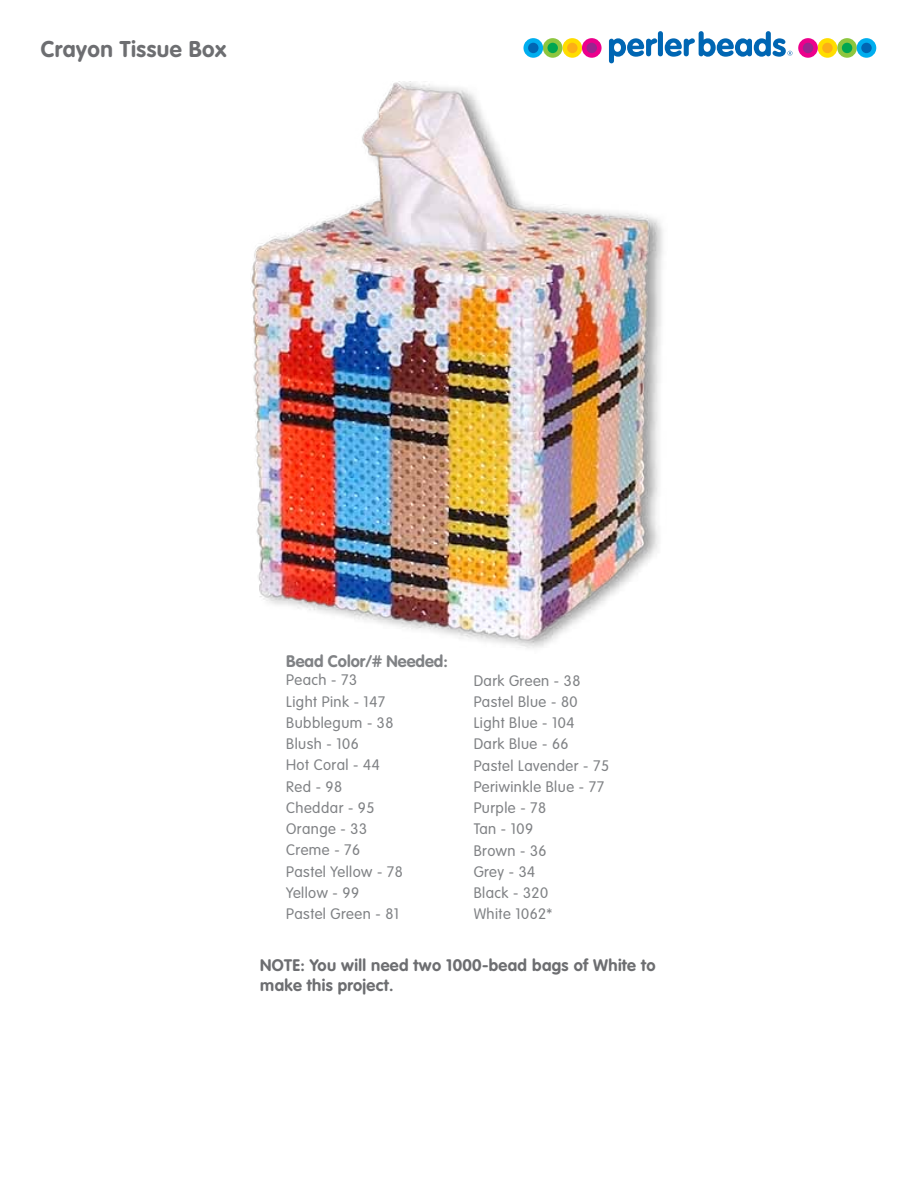
<style>
.page{position:relative;width:918px;height:1188px;background:#fff}
.page>*{position:absolute;margin:0;border:0;box-sizing:border-box;transform-origin:0 0}
.t1{font:700 22.5px "VAG Rounded";letter-spacing:.02em;color:#6d6e71}
.t2{font:700 16.5px/19.8px "VAG Rounded";letter-spacing:.02em;color:#6d6e71}
.t3{font:700 16.5px "VAG Rounded";color:#808285}
.t4{font:300 15px/21.3px "VAG Rounded";letter-spacing:.03em;color:#808285}
</style>
<div class="page">
<svg style="left:523px;top:38px;width:79px;height:20px"></svg>
<svg style="left:798px;top:38px;width:78px;height:20px"></svg>
<svg style="left:609px;top:38px;width:48px;height:25px"></svg>
<div style="left:658px;top:31px;width:5px;height:25px;background:#0066b3;border-radius:3px"></div>
<svg style="left:665px;top:31px;width:127px;height:26px"></svg>
<img style="left:251px;top:81px;width:412px;height:567px">
<h1 class="t1" style="left:41px;top:35px;width:187px">Crayon Tissue Box</h1>
<p class="t3" style="left:286px;top:652px;width:163px">Bead Color/# Needed:</p>
<p class="t4" style="left:286px;top:669px;width:118px">Peach - 73<br>Light Pink - 147<br>Bubblegum - 38<br>Blush - 106<br>Hot Coral - 44<br>Red - 98<br>Cheddar - 95<br>Orange - 33<br>Creme - 76<br>Pastel Yellow - 78<br>Yellow - 99<br>Pastel Green - 81</p>
<p class="t4" style="left:474px;top:670px;width:137px">Dark Green - 38<br>Pastel Blue - 80<br>Light Blue - 104<br>Dark Blue - 66<br>Pastel Lavender - 75<br>Periwinkle Blue - 77<br>Purple - 78<br>Tan - 109<br>Brown - 36<br>Grey - 34<br>Black - 320<br>White 1062*</p>
<p class="t2" style="left:260px;top:956px;width:397px">NOTE: You will need two 1000-bead bags of White to make this project.</p>
</div>
